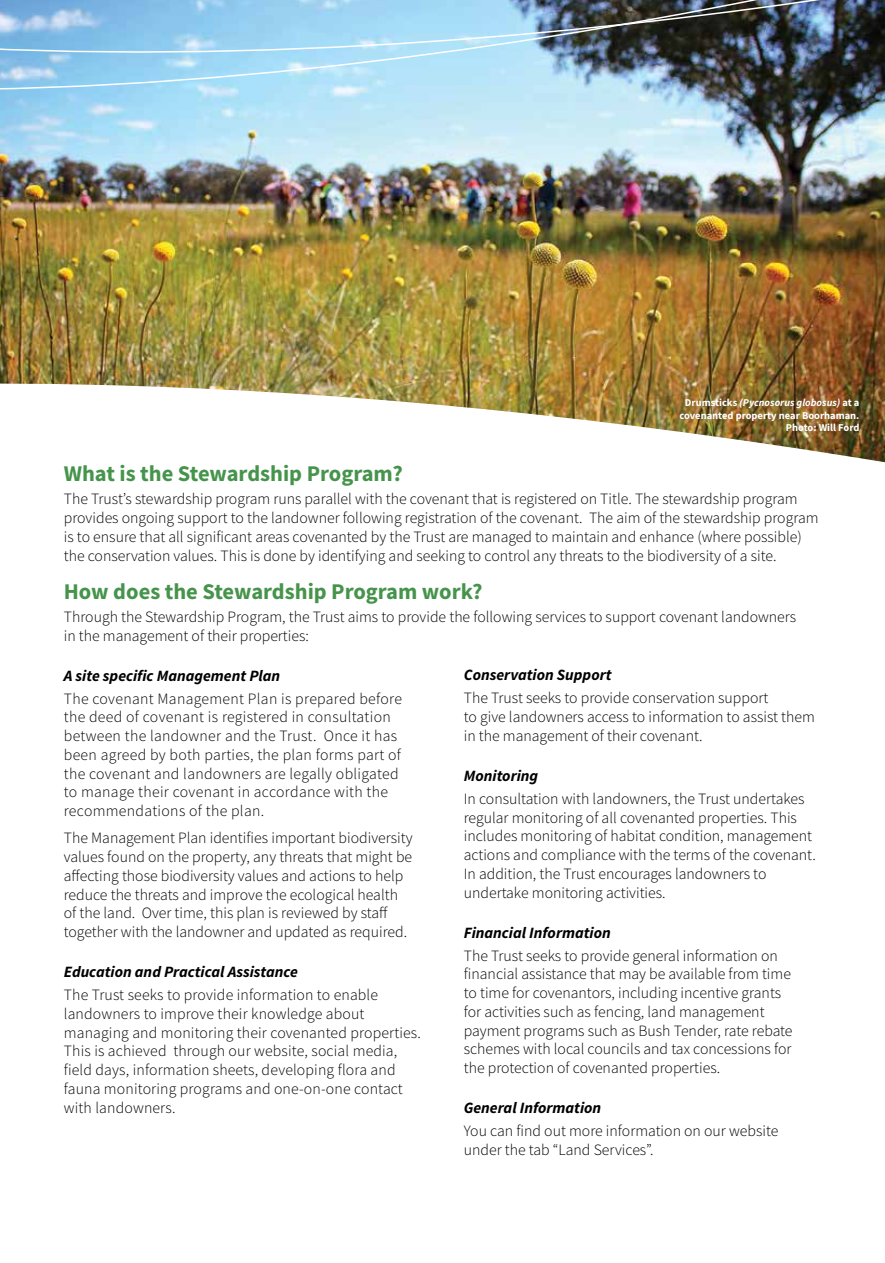
<style>
.page{position:relative;width:885px;height:1263px;background:#fff}
.page>*{position:absolute;margin:0;border:0;box-sizing:border-box;transform-origin:0 0}
.t1{font:700 22.5px "Source Sans Pro";color:#46944c}
.t2{font:300 15.75px/18.8px "Source Sans Pro";color:#000}
.t3{font:300 15.75px/18.8px "Source Sans Pro";letter-spacing:.02em;color:#000}
.t4{font:italic 700 15.75px "Source Sans Pro";color:#000}
.t5{font:700 10.5px/12.6px "Source Sans Pro";color:#fff;text-align:right}
.s1{font-style:italic}
</style>
<div class="page">
<img style="left:0;top:180px;width:884px;height:82px">
<img style="left:0;top:0;width:884px;height:180px">
<img style="left:0;top:262px;width:884px;height:200px">
<p class="t5" style="left:679px;top:396px;width:181px">Drumsticks <span class="s1">(Pycnosorus globosus)</span> at a covenanted property near Boorhaman.<br>Photo: Will Ford</p>
<h1 class="t1" style="left:64px;top:459px;width:340px">What is the Stewardship Program?</h1>
<p class="t2" style="left:64px;top:490px;width:756px">The Trust’s stewardship program runs parallel with the covenant that is registered on Title. The stewardship program provides ongoing support to the landowner following registration of the covenant. The aim of the stewardship program is to ensure that all significant areas covenanted by the Trust are managed to maintain and enhance (where possible) the conservation values. This is done by identifying and seeking to control any threats to the biodiversity of a site.</p>
<h1 class="t1" style="left:64px;top:576px;width:420px">How does the Stewardship Program work?</h1>
<p class="t2" style="left:64px;top:607px;width:734px">Through the Stewardship Program, the Trust aims to provide the following services to support covenant landowners in the management of their properties:</p>
<p class="t4" style="left:64px;top:665px;width:218px">A site specific Management Plan</p>
<p class="t3" style="left:64px;top:689px;width:339px">The covenant Management Plan is prepared before the deed of covenant is registered in consultation between the landowner and the Trust. Once it has been agreed by both parties, the plan forms part of the covenant and landowners are legally obligated to manage their covenant in accordance with the recommendations of the plan.</p>
<p class="t2" style="left:64px;top:829px;width:350px">The Management Plan identifies important biodiversity values found on the property, any threats that might be affecting those biodiversity values and actions to help reduce the threats and improve the ecological health of the land. Over time, this plan is reviewed by staff together with the landowner and updated as required.</p>
<p class="t4" style="left:64px;top:961px;width:236px">Education and Practical Assistance</p>
<p class="t2" style="left:64px;top:985px;width:358px">The Trust seeks to provide information to enable landowners to improve their knowledge about managing and monitoring their covenanted properties.<br>This is achieved through our website, social media, field days, information sheets, developing flora and fauna monitoring programs and one-on-one contact with landowners.</p>
<p class="t4" style="left:463px;top:664px;width:149px">Conservation Support</p>
<p class="t2" style="left:463px;top:689px;width:352px">The Trust seeks to provide conservation support<br>to give landowners access to information to assist them in the management of their covenant.</p>
<p class="t4" style="left:463px;top:765px;width:76px">Monitoring</p>
<p class="t2" style="left:463px;top:789px;width:353px">In consultation with landowners, the Trust undertakes regular monitoring of all covenanted properties. This includes monitoring of habitat condition, management actions and compliance with the terms of the covenant.<br>In addition, the Trust encourages landowners to undertake monitoring activities.</p>
<p class="t4" style="left:463px;top:922px;width:149px">Financial Information</p>
<p class="t2" style="left:463px;top:946px;width:330px">The Trust seeks to provide general information on financial assistance that may be available from time to time for covenantors, including incentive grants for activities such as fencing, land management payment programs such as Bush Tender, rate rebate schemes with local councils and tax concessions for the protection of covenanted properties.</p>
<p class="t4" style="left:463px;top:1097px;width:139px">General Information</p>
<p class="t2" style="left:463px;top:1122px;width:316px">You can find out more information on our website under the tab “Land Services”.</p>
</div>
